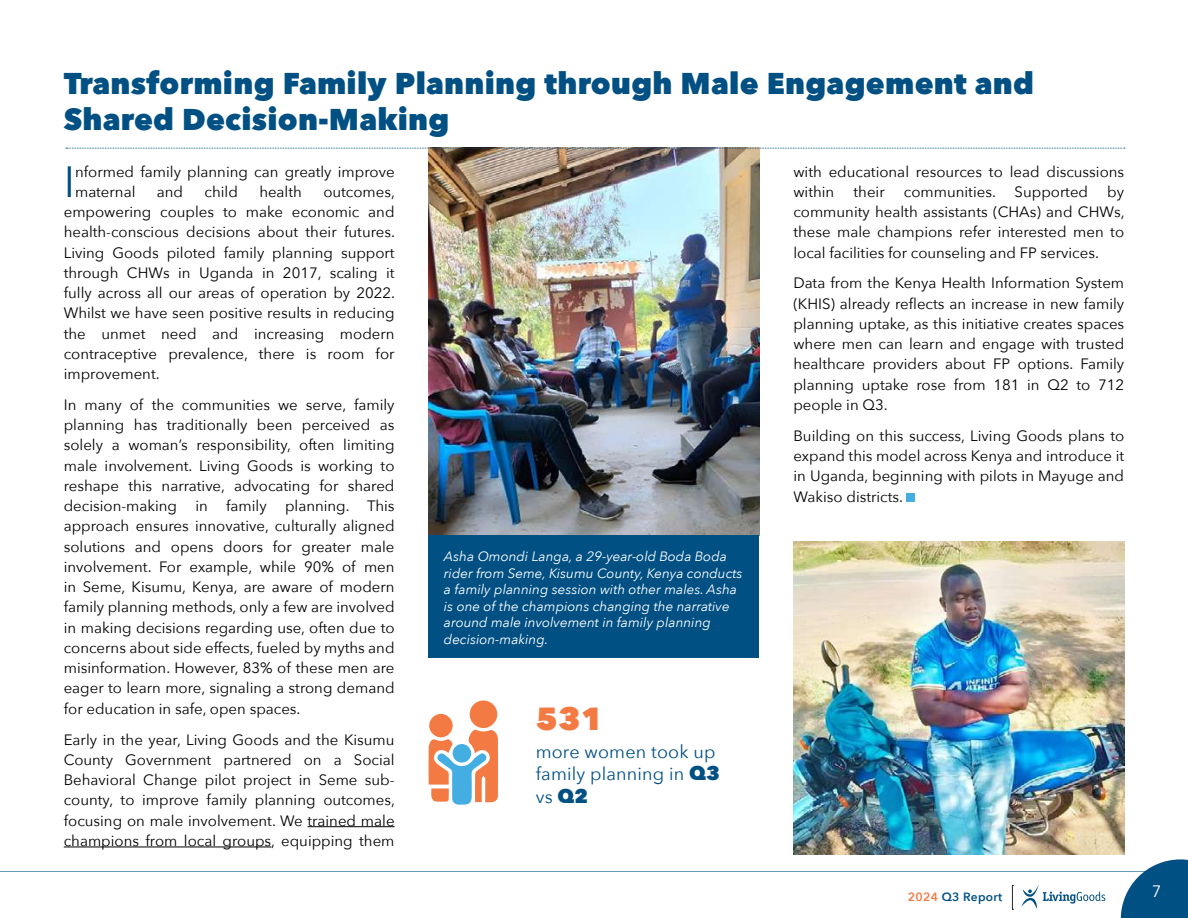
<style>
.page{position:relative;width:1188px;height:918px;background:#fff}
.page>*{position:absolute;margin:0;border:0;box-sizing:border-box;transform-origin:0 0}
.t1{font:43.65px "Avenir Next";color:#005084}
.t2{font:800 31.8px "Avenir Next";color:#f47a44}
.t3{font:800 30px/36px "Avenir Next";letter-spacing:.01em;color:#005084}
.t4{font:18px/22.5px "Avenir Next";letter-spacing:.01em;color:#005084}
.t5{font:16.5px "Avenir Next";color:#fff}
.t6{font:15px/20.2px "Avenir Next";color:#000;text-align:justify}
.t7{font:italic 13.5px/16.5px "Avenir Next";color:#fff}
.t8{font:600 12px "Avenir Next";letter-spacing:.025em;color:#005084}
.s1{font-weight:800;font-size:19.5px}
.s2{color:#f47a44}
</style>
<div class="page">
<hr style="left:0;top:871px;width:1188px;height:1px;background:#005084">
<svg style="left:1012px;top:885px;width:1px;height:25px"></svg>
<svg style="left:1021px;top:885px;width:84px;height:24px"></svg>
<svg style="left:1121px;top:859px;width:67px;height:59px"></svg>
<img style="left:429px;top:149px;width:330px;height:387px">
<img style="left:793px;top:541px;width:331px;height:313px">
<div style="left:429px;top:536px;width:330px;height:122px;background:#005084"></div>
<hr style="left:308px;top:826px;width:87px;height:1px;background:#000">
<hr style="left:64px;top:847px;width:207px;height:1px;background:#000">
<div style="left:906px;top:493px;width:9px;height:9px;background:#44ade2"></div>
<svg style="left:66px;top:148px;width:1059px;height:1px"></svg>
<div style="left:470px;top:700px;width:27px;height:28px;background:#f47a44;border-radius:50%"></div>
<div style="left:429px;top:714px;width:24px;height:23px;background:#f47a44;border-radius:50%"></div>
<svg style="left:429px;top:730px;width:69px;height:75px"></svg>
<h3 class="t3" style="left:64px;top:65px;width:972px">Transforming Family Planning through Male Engagement and<br>Shared Decision-Making</h3>
<h1 class="t1" style="left:64px;top:145px;width:13px">I</h1>
<p class="t6" style="left:75px;top:161px;width:321px">nformed family planning can greatly improve maternal</p>
<p class="t6" style="left:157px;top:181px;width:28px">and</p>
<p class="t6" style="left:205px;top:181px;width:35px">child</p>
<p class="t6" style="left:259px;top:181px;width:44px">health</p>
<p class="t6" style="left:64px;top:181px;width:333px;text-indent:260px">outcomes, empowering couples to make economic and health-conscious decisions about their futures.<br>Living Goods piloted family planning support through CHWs in Uganda in 2017, scaling it fully across all our areas of operation by 2022.<br>Whilst we have seen positive results in reducing the unmet need and increasing modern contraceptive prevalence, there is room for improvement.</p>
<p class="t6" style="left:64px;top:394px;width:332px">In many of the communities we serve, family planning has traditionally been perceived as solely a woman’s responsibility, often limiting male involvement. Living Goods is working to reshape this narrative, advocating for shared decision-making in family planning. This approach ensures innovative, culturally aligned solutions and opens doors for greater male involvement. For example, while 90% of men in Seme, Kisumu, Kenya, are aware of modern family planning methods, only a few are involved in making decisions regarding use, often due to concerns about side effects, fueled by myths and misinformation. However, 83% of these men are eager to learn more, signaling a strong demand for education in safe, open spaces.</p>
<p class="t6" style="left:64px;top:729px;width:333px">Early in the year, Living Goods and the Kisumu County Government partnered on a Social Behavioral Change pilot project in Seme sub&shy;county, to improve family planning outcomes, focusing on male involvement. We trained male champions from local groups, equipping them</p>
<p class="t7" style="left:444px;top:548px;width:300px">Asha Omondi Langa, a 29-year-old Boda Boda rider from Seme, Kisumu County, Kenya conducts a family planning session with other males. Asha is one of the champions changing the narrative around male involvement in family planning decision-making.</p>
<h2 class="t2" style="left:536px;top:699px;width:69px">531</h2>
<p class="t4" style="left:536px;top:740px;width:186px">more women took up family planning in <span class="s1">Q3 </span>vs <span class="s1">Q2</span></p>
<p class="t6" style="left:793px;top:161px;width:332px">with educational resources to lead discussions within</p>
<p class="t6" style="left:793px;top:181px;width:333px;text-indent:314px">by community health assistants (CHAs) and CHWs, these male champions refer interested men to local facilities for counseling and FP services.</p>
<p class="t6" style="left:793px;top:272px;width:332px">Data from the Kenya Health Information System (KHIS) already reflects an increase in new family planning uptake, as this initiative creates spaces where men can learn and engage with trusted healthcare providers about FP options. Family planning uptake rose from 181 in Q2 to 712 people in Q3.</p>
<p class="t6" style="left:793px;top:425px;width:332px">Building on this success, Living Goods plans to expand this model across Kenya and introduce it in Uganda, beginning with pilots in Mayuge and Wakiso districts.</p>
<p class="t6" style="left:854px;top:181px;width:33px">their</p>
<p class="t6" style="left:904px;top:181px;width:186px">communities. Supported</p>
<p class="t8" style="left:908px;top:887px;width:96px"><span class="s2">2024</span> Q3 Report</p>
<p class="t5" style="left:1152px;top:877px;width:11px">7</p>
</div>
